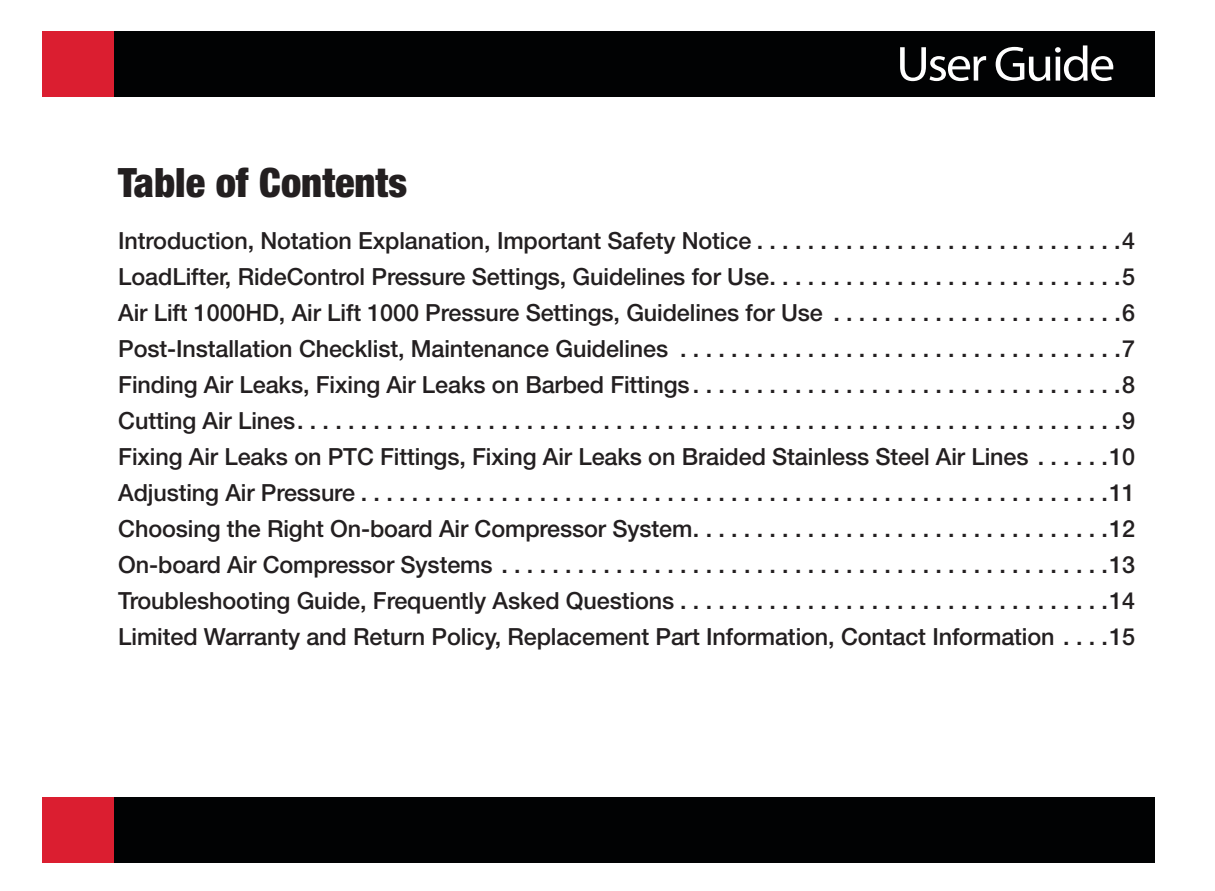
<style>
.page{position:relative;width:1215px;height:891px;background:#fff}
.page>*{position:absolute;margin:0;border:0;box-sizing:border-box;transform-origin:0 0}
.t1{font:49.5px "Myriad Pro";letter-spacing:-.04em;color:#fff;scale:1.05 1}
.Section_Header{font:900 condensed 40.5px "Helvetica Neue";color:#231f20}
.TOC_Body{font:500 23.62px "Helvetica Neue";letter-spacing:-.005em;color:#231f20}
</style>
<div class="page">
<div style="left:42px;top:797px;width:1112px;height:65px;background:#010203"></div>
<div style="left:42px;top:32px;width:1112px;height:65px;background:#010203"></div>
<div style="left:42px;top:32px;width:71px;height:65px;background:#db1e30"></div>
<div style="left:42px;top:797px;width:71px;height:65px;background:#db1e30"></div>
<p class="Section_Header" style="left:118px;top:158px;width:290px">Table of Contents</p>
<p class="t1" style="left:896px;top:33px;width:210px">User Guide</p>
<p class="TOC_Body" style="left:118px;top:227px;width:1019px">Introduction, Notation Explanation, Important Safety Notice . . . . . . . . . . . . . . . . . . . . . . . . . . . . 4</p>
<p class="TOC_Body" style="left:118px;top:263px;width:1019px">LoadLifter, RideControl Pressure Settings, Guidelines for Use . . . . . . . . . . . . . . . . . . . . . . . . . . . 5</p>
<p class="TOC_Body" style="left:118px;top:299px;width:1019px">Air Lift 1000HD, Air Lift 1000 Pressure Settings, Guidelines for Use . . . . . . . . . . . . . . . . . . . . . . 6</p>
<p class="TOC_Body" style="left:118px;top:335px;width:1019px">Post-Installation Checklist, Maintenance Guidelines . . . . . . . . . . . . . . . . . . . . . . . . . . . . . . . . . . 7</p>
<p class="TOC_Body" style="left:118px;top:371px;width:1019px">Finding Air Leaks, Fixing Air Leaks on Barbed Fittings . . . . . . . . . . . . . . . . . . . . . . . . . . . . . . . . . 8</p>
<p class="TOC_Body" style="left:118px;top:407px;width:1019px">Cutting Air Lines . . . . . . . . . . . . . . . . . . . . . . . . . . . . . . . . . . . . . . . . . . . . . . . . . . . . . . . . . . . . . . . . 9</p>
<p class="TOC_Body" style="left:118px;top:443px;width:1019px">Fixing Air Leaks on PTC Fittings, Fixing Air Leaks on Braided Stainless Steel Air Lines . . . . . 10</p>
<p class="TOC_Body" style="left:118px;top:479px;width:1018px">Adjusting Air Pressure . . . . . . . . . . . . . . . . . . . . . . . . . . . . . . . . . . . . . . . . . . . . . . . . . . . . . . . . . . 11</p>
<p class="TOC_Body" style="left:118px;top:515px;width:1018px">Choosing the Right On-board Air Compressor System . . . . . . . . . . . . . . . . . . . . . . . . . . . . . . . . 12</p>
<p class="TOC_Body" style="left:118px;top:551px;width:1018px">On-board Air Compressor Systems . . . . . . . . . . . . . . . . . . . . . . . . . . . . . . . . . . . . . . . . . . . . . . . 13</p>
<p class="TOC_Body" style="left:118px;top:587px;width:1018px">Troubleshooting Guide, Frequently Asked Questions . . . . . . . . . . . . . . . . . . . . . . . . . . . . . . . . . 14</p>
<p class="TOC_Body" style="left:118px;top:623px;width:1018px">Limited Warranty and Return Policy, Replacement Part Information, Contact Information . . . 15</p>
</div>
